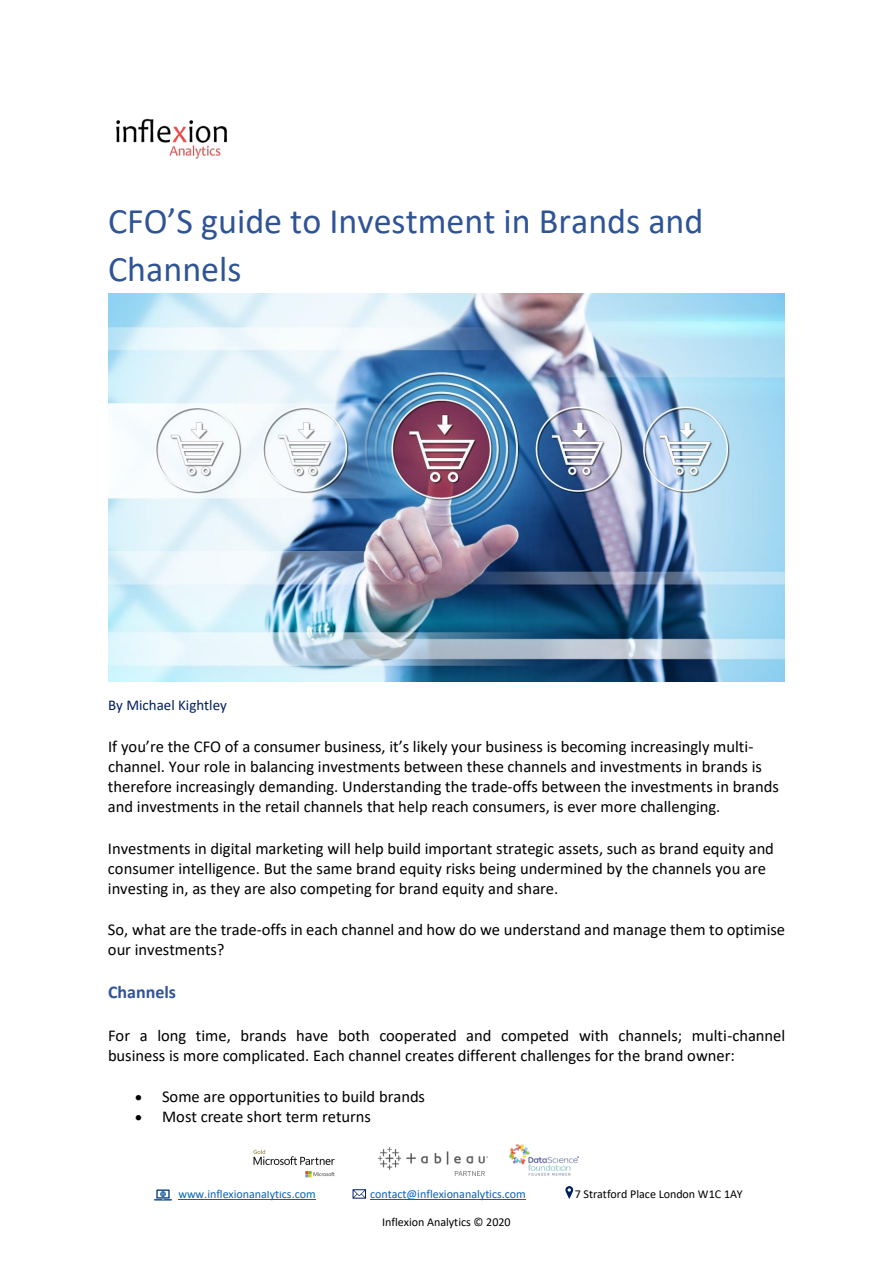
<style>
.page{position:relative;width:893px;height:1263px;background:#fff}
.page>*{position:absolute;margin:0;border:0;box-sizing:border-box;transform-origin:0 0}
.t1{font:36px/47.4px "Calibri";color:#2f5496}
.t2{font:700 18px "Calibri";color:#2f5496}
.t3{font:16.5px/20.1px "Calibri";color:#000}
.t4{font:15px "Calibri";color:#002060}
.t5{font:12px "Calibri";letter-spacing:-.005em;color:#0563c1}
.t6{font:12px "Calibri";letter-spacing:-.005em;color:#000}
</style>
<div class="page">
<hr style="left:178px;top:1199px;width:138px;height:1px;background:#0563c1">
<hr style="left:370px;top:1199px;width:156px;height:1px;background:#0563c1">
<svg style="left:154px;top:1189px;width:18px;height:11px"></svg>
<img style="left:379px;top:1147px;width:108px;height:29px">
<img style="left:510px;top:1145px;width:68px;height:31px">
<svg style="left:353px;top:1189px;width:13px;height:10px"></svg>
<svg style="left:565px;top:1186px;width:8px;height:13px"></svg>
<img style="left:116px;top:118px;width:111px;height:41px">
<img style="left:108px;top:294px;width:677px;height:388px">
<img style="left:253px;top:1149px;width:82px;height:29px">
<h1 class="t1" style="left:108px;top:197px;width:597px">CFO’S guide to Investment in Brands and<br>Channels</h1>
<p class="t4" style="left:108px;top:694px;width:121px">By Michael Kightley</p>
<p class="t3" style="left:108px;top:736px;width:672px">If you’re the CFO of a consumer business, it’s likely your business is becoming increasingly multi&shy;channel. Your role in balancing investments between these channels and investments in brands is therefore increasingly demanding. Understanding the trade-offs between the investments in brands and investments in the retail channels that help reach consumers, is ever more challenging.</p>
<p class="t3" style="left:108px;top:838px;width:668px">Investments in digital marketing will help build important strategic assets, such as brand equity and consumer intelligence. But the same brand equity risks being undermined by the channels you are investing in, as they are also competing for brand equity and share.</p>
<p class="t3" style="left:108px;top:919px;width:679px">So, what are the trade-offs in each channel and how do we understand and manage them to optimise our investments?</p>
<p class="t2" style="left:108px;top:979px;width:70px">Channels</p>
<p class="t3" style="left:108px;top:1025px;width:679px">For a long time, brands have both cooperated and competed with channels; multi-channel business is more complicated. Each channel creates different challenges for the brand owner:</p>
<p class="t3" style="left:135px;top:1086px;width:292px">• Some are opportunities to build brands</p>
<p class="t3" style="left:135px;top:1106px;width:238px">• Most create short term returns</p>
<p class="t5" style="left:178px;top:1186px;width:139px">www.inflexionanalytics.com</p>
<p class="t5" style="left:370px;top:1186px;width:157px">contact@inflexionanalytics.com</p>
<p class="t6" style="left:575px;top:1186px;width:170px">7 Stratford Place London W1C 1AY</p>
<p class="t6" style="left:382px;top:1213px;width:130px">Inflexion Analytics © 2020</p>
</div>
